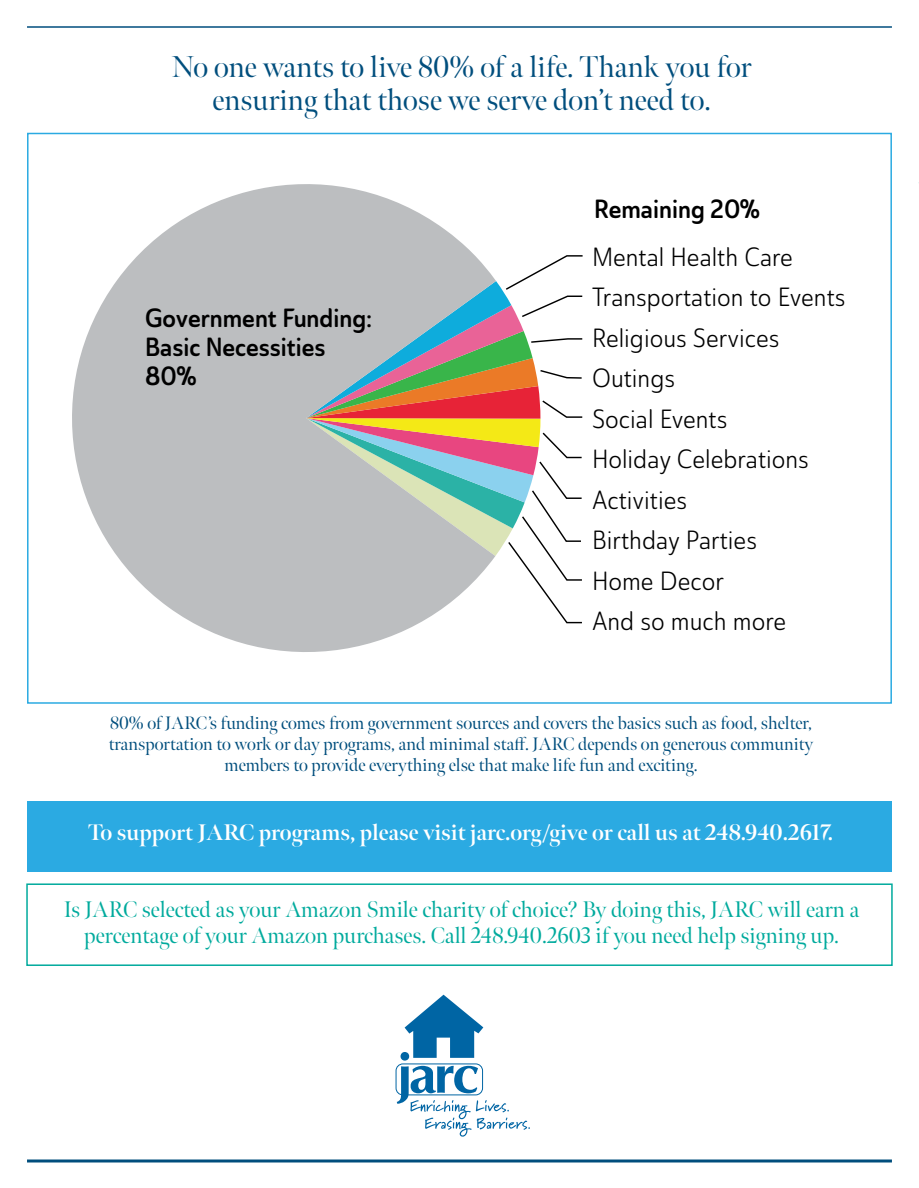
<style>
.page{position:relative;width:919px;height:1188px;background:#fff}
.page>*{position:absolute;margin:0;border:0;box-sizing:border-box;transform-origin:0 0}
.t1{font:30px/33px "Meno Banner";color:#004e7d;text-align:center}
.t2{font:26.1px/40.5px "Ainslie Sans Con Boo";color:#000}
.t3{font:26.1px/29px "Ainslie Sans Con Dem";color:#000}
.t4{font:22.5px/25.5px "Meno Banner";color:#01aa9d;text-align:center}
.t5{font:700 22.5px "Meno Banner";color:#fff}
.t6{font:18px/21px "Meno Banner";color:#004e7d;text-align:center}
</style>
<div class="page">
<hr style="left:918px;top:183px;width:1px;height:41px;background:#01aa9d">
<div style="left:26px;top:883px;width:866px;height:83px;border:2px solid #01aa9d"></div>
<hr style="left:27px;top:26px;width:864px;height:2px;background:#004e7d">
<div style="left:27px;top:801px;width:864px;height:70px;background:#2baae2"></div>
<svg style="left:72px;top:184px;width:401px;height:468px;fill:#bcbec0"></svg>
<svg style="left:306px;top:254px;width:277px;height:370px"></svg>
<hr style="left:27px;top:1160px;width:864px;height:2px;background:#004e7d">
<svg style="left:396px;top:995px;width:133px;height:142px"></svg>
<h1 class="t1" style="left:172px;top:50px;width:580px">No one wants to live 80% of a life. Thank you for ensuring that those we serve don’t need to.</h1>
<h2 class="t3" style="left:145px;top:304px;width:228px">Government Funding:<br>Basic Necessities<br>80%</h2>
<h2 class="t3" style="left:593px;top:195px;width:166px">Remaining 20%</h2>
<h2 class="t2" style="left:591px;top:237px;width:255px">Mental Health Care<br>Transportation to Events<br>Religious Services<br>Outings<br>Social Events<br>Holiday Celebrations<br>Activities<br>Birthday Parties<br>Home Decor<br>And so much more</h2>
<p class="t6" style="left:109px;top:713px;width:705px">80% of JARC’s funding comes from government sources and covers the basics such as food, shelter, transportation to work or day programs, and minimal staff. JARC depends on generous community members to provide everything else that make life fun and exciting.</p>
<p class="t5" style="left:88px;top:818px;width:746px">To support JARC programs, please visit jarc.org/give or call us at 248.940.2617.</p>
<p class="t4" style="left:64px;top:897px;width:796px">Is JARC selected as your Amazon Smile charity of choice? By doing this, JARC will earn a percentage of your Amazon purchases. Call 248.940.2603 if you need help signing up.</p>
</div>
